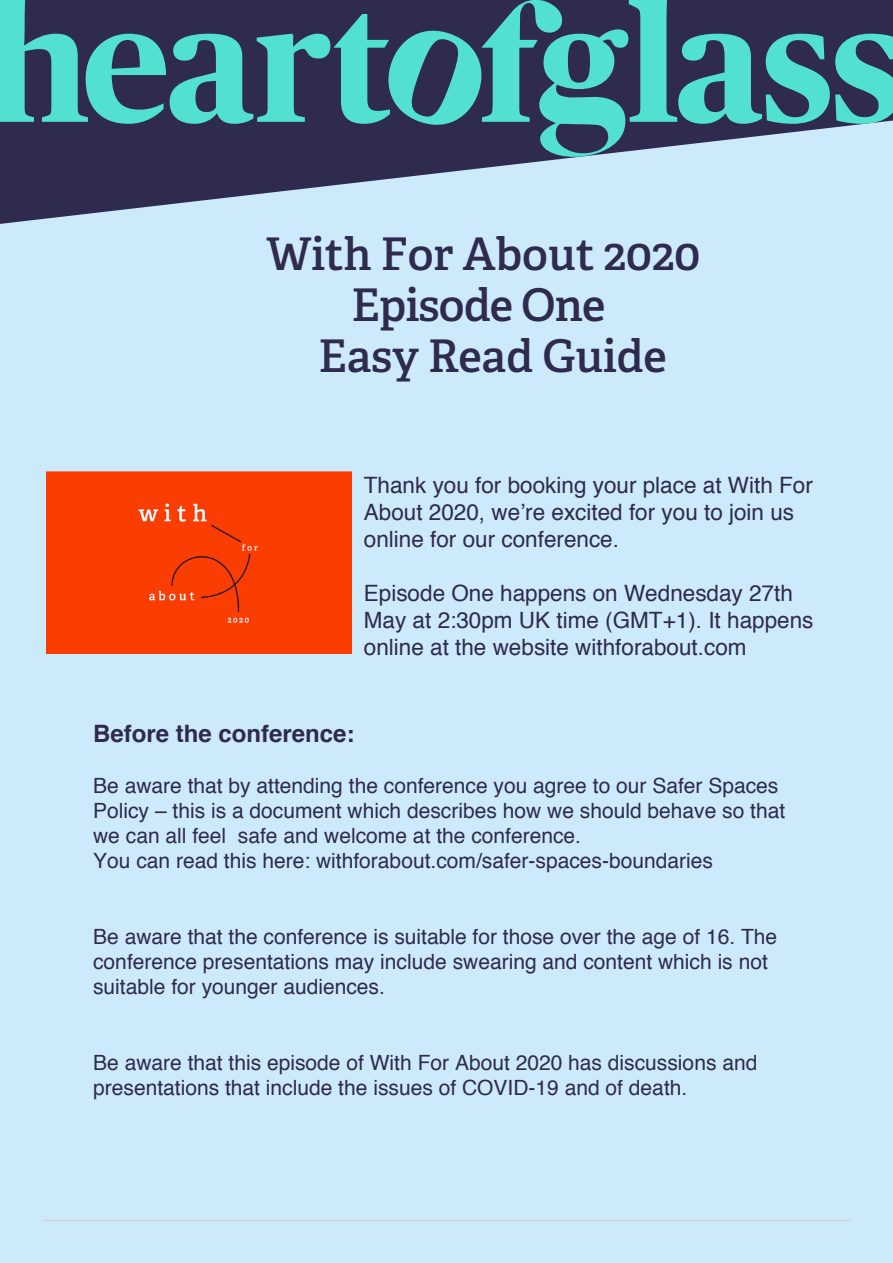
<style>
.page{position:relative;width:893px;height:1263px;background:#cdeafa}
.page>*{position:absolute;margin:0;border:0;box-sizing:border-box;transform-origin:0 0}
.t1{font:45px/51px "Adelle PE Sb";letter-spacing:-.005em;color:#2f2b4e;text-align:center}
.t2{font:700 24px "Helvetica";color:#2f2b4e}
.t3{font:22.5px/27px "Helvetica";color:#2f2b4e}
.t4{font:21px/25.2px "Helvetica";color:#2f2b4e}
</style>
<div class="page">
<svg style="left:0;top:166px;width:500px;height:58px"></svg>
<svg style="left:0;top:0;width:893px;height:166px;fill:#2f2b4e"></svg>
<hr style="left:43px;top:1220px;width:807px;height:1px;background:#d2d2d2">
<div style="left:46px;top:472px;width:305px;height:181px;background:#f93d03"></div>
<h1 class="t1" style="left:266px;top:226px;width:436px">With For About 2020<br>Episode One<br>Easy Read Guide</h1>
<p class="t3" style="left:364px;top:473px;width:450px">Thank you for booking your place at With For<br>About 2020, we’re excited for you to join us online for our conference.</p>
<p class="t3" style="left:364px;top:581px;width:451px">Episode One happens on Wednesday 27th<br>May at 2:30pm UK time (GMT+1). It happens online at the website withforabout.com</p>
<p class="t2" style="left:93px;top:714px;width:263px">Before the conference:</p>
<p class="t4" style="left:93px;top:773px;width:694px">Be aware that by attending the conference you agree to our Safer Spaces Policy – this is a document which describes how we should behave so that we can all feel safe and welcome at the conference.<br>You can read this here: withforabout.com/safer-spaces-boundaries</p>
<p class="t4" style="left:93px;top:925px;width:686px">Be aware that the conference is suitable for those over the age of 16. The conference presentations may include swearing and content which is not suitable for younger audiences.</p>
<p class="t4" style="left:93px;top:1051px;width:666px">Be aware that this episode of With For About 2020 has discussions and presentations that include the issues of COVID-19 and of death.</p>
</div>
